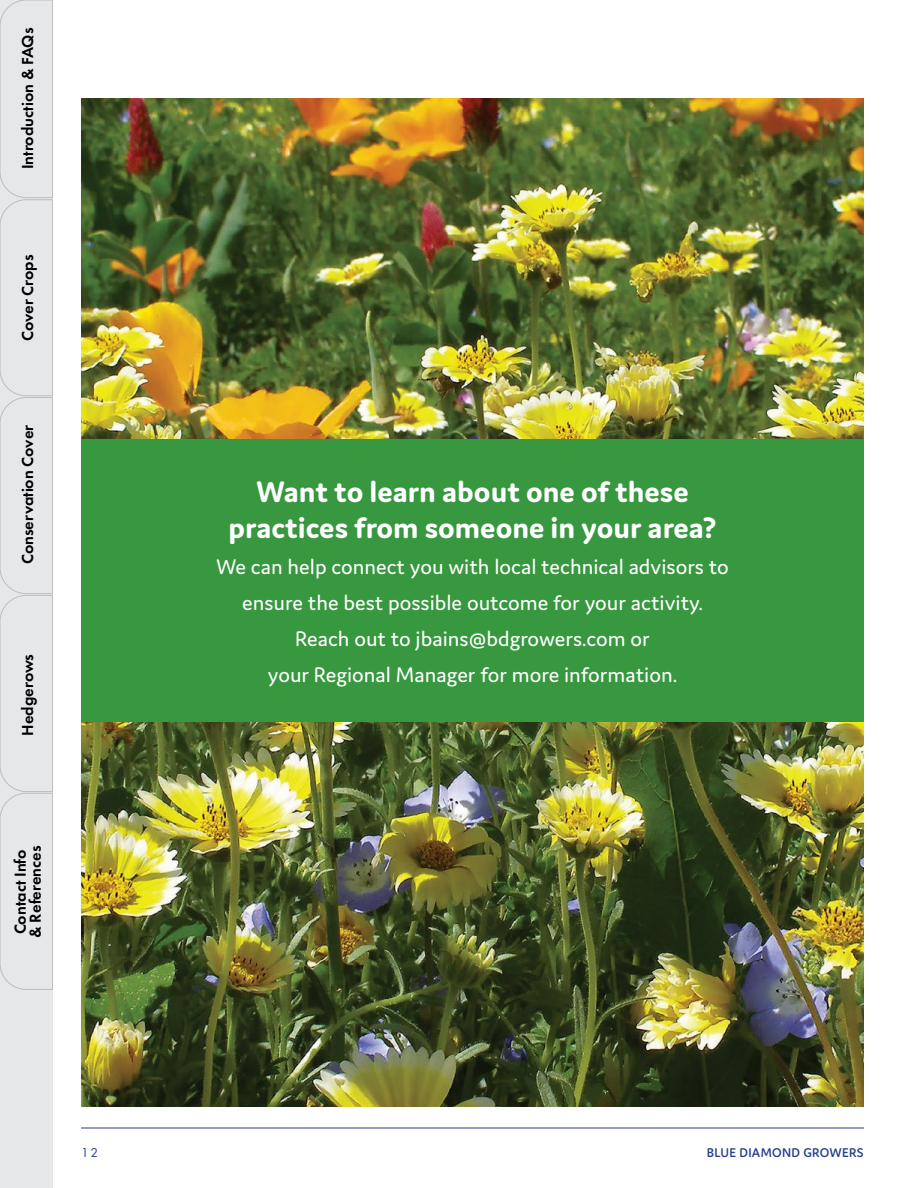
<style>
.page{position:relative;width:918px;height:1188px;background:#fff}
.page>*{position:absolute;margin:0;border:0;box-sizing:border-box;transform-origin:0 0}
.t1{font:700 31.5px/36px "Domus";color:#fff;text-align:center}
.t2{font:22.5px/36px "Domus";color:#fff;text-align:center}
.t3{font:600 16.5px/15px "Futura PT";color:#000}
.t4{font:600 13.5px "Domus";letter-spacing:.025em;color:#25408f}
.t5{font:13.35px "Futura PT";color:#25408f}
</style>
<div class="page">
<img style="left:81px;top:99px;width:783px;height:1008px">
<div style="left:81px;top:439px;width:783px;height:283px;background:#37983f"></div>
<div style="left:0;top:1px;width:52px;height:1187px;background:#e6e7e8"></div>
<svg style="left:0;top:0;width:53px;height:990px"></svg>
<hr style="left:81px;top:1128px;width:783px;height:1px;background:#25408f">
<p class="t3" style="left:20px;top:169px;width:143px;rotate:-90deg">Introduction &amp; FAQs</p>
<p class="t3" style="left:20px;top:341px;width:88px;rotate:-90deg">Cover Crops</p>
<p class="t3" style="left:20px;top:564px;width:141px;rotate:-90deg">Conservation Cover</p>
<p class="t3" style="left:20px;top:736px;width:83px;rotate:-90deg">Hedgerows</p>
<p class="t3" style="left:13px;top:938px;width:94px;rotate:-90deg">Contact Info &amp; References</p>
<p class="t1" style="left:228px;top:473px;width:490px">Want to learn about one of these practices from someone in your area?</p>
<p class="t2" style="left:216px;top:548px;width:514px">We can help connect you with local technical advisors to ensure the best possible outcome for your activity.</p>
<p class="t2" style="left:268px;top:620px;width:411px">Reach out to jbains@bdgrowers.com or<br>your Regional Manager for more information.</p>
<p class="t5" style="left:81px;top:1145px;width:18px">12</p>
<p class="t4" style="left:707px;top:1145px;width:158px">BLUE DIAMOND GROWERS</p>
</div>
